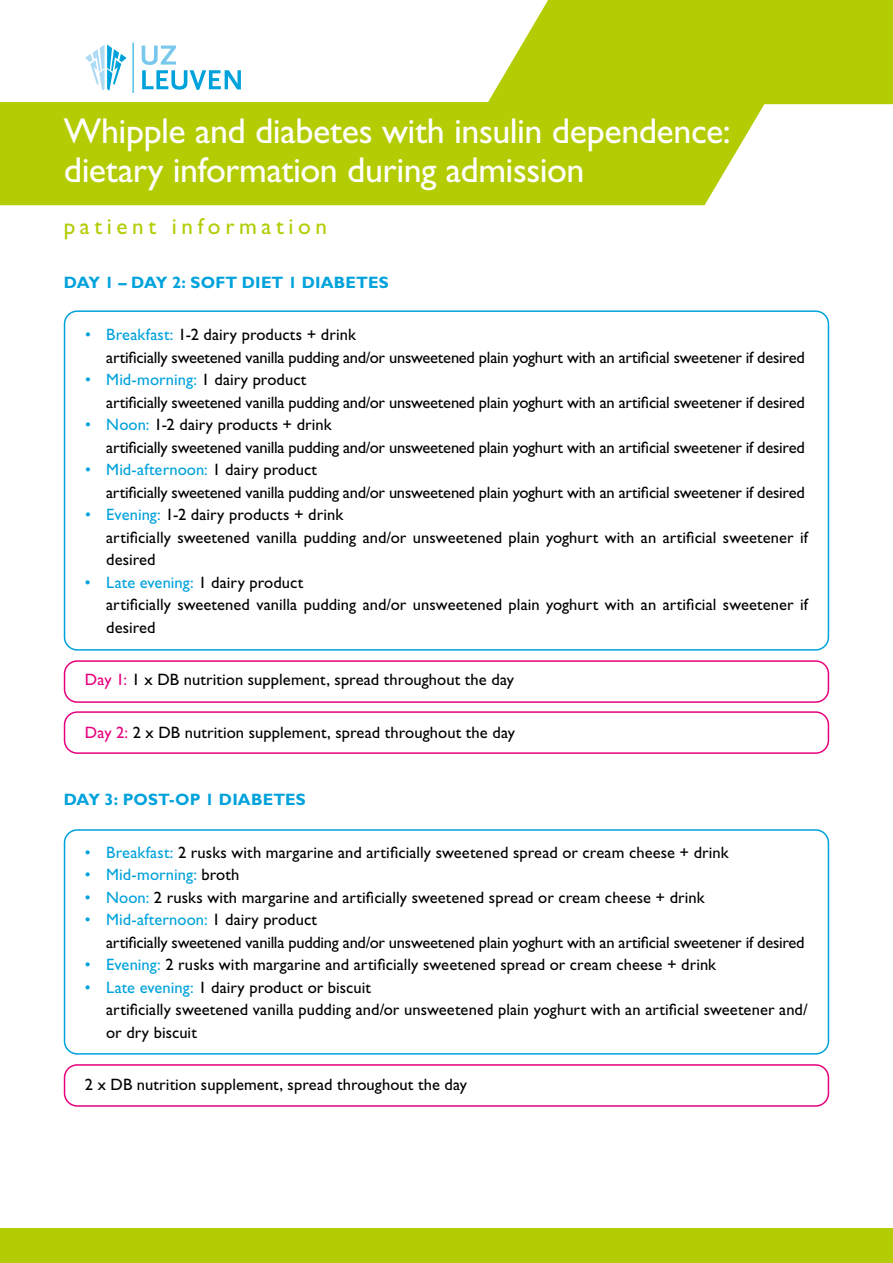
<style>
.page{position:relative;width:893px;height:1263px;background:#fff}
.page>*{position:absolute;margin:0;border:0;box-sizing:border-box;transform-origin:0 0}
.t1{font:36px/39px "Gill Sans Std";letter-spacing:-.01em;color:#fff}
.t2{font:23.1px "Gill Sans Std";letter-spacing:.2em;color:#b4cc04}
.t3{font:16.5px/22.5px "Gill Sans Std";color:#000}
.t4{font:700 16.5px "Gill Sans Std";letter-spacing:.005em;color:#00a2dc}
.t5{font:16.5px "Gill Sans Std";letter-spacing:.005em;color:#00a2dc}
.s1{color:#00a2dc}
.s2{color:#e6007d}
.s3{color:#000}
</style>
<div class="page">
<div style="left:64px;top:310px;width:765px;height:341px;border:2px solid #00a2dc;border-radius:13px"></div>
<div style="left:64px;top:829px;width:765px;height:225px;border:2px solid #00a2dc;border-radius:13px"></div>
<div style="left:64px;top:660px;width:765px;height:43px;border:2px solid #e6007d;border-radius:13px"></div>
<div style="left:64px;top:1064px;width:765px;height:43px;border:2px solid #e6007d;border-radius:13px"></div>
<div style="left:64px;top:711px;width:765px;height:43px;border:2px solid #e6007d;border-radius:13px"></div>
<div style="left:0;top:102px;width:766px;height:103px;background:#b4cc04"></div>
<svg style="left:487px;top:0;width:406px;height:104px;background:#b9cf17"></svg>
<div style="left:0;top:1229px;width:893px;height:34px;background:#b4cc04"></div>
<hr style="left:133px;top:43px;width:1px;height:50px;background:#00a2dc">
<svg style="left:142px;top:46px;width:99px;height:44px"></svg>
<svg style="left:85px;top:45px;width:42px;height:46px"></svg>
<h1 class="t1" style="left:64px;top:111px;width:668px">Whipple and diabetes with insulin dependence: dietary information during admission</h1>
<h2 class="t2" style="left:64px;top:213px;width:265px">patient information</h2>
<p class="t4" style="left:64px;top:272px;width:327px">DAY 1 – DAY 2: SOFT DIET 1 DIABETES</p>
<p class="t3" style="left:106px;top:323px;width:700px;text-indent:-21px"><span class="s1">• Breakfast:</span> 1-2 dairy products + drink<br>artificially sweetened vanilla pudding and/or unsweetened plain yoghurt with an artificial sweetener if desired</p>
<p class="t3" style="left:106px;top:368px;width:700px;text-indent:-21px"><span class="s1">• Mid-morning:</span> 1 dairy product<br>artificially sweetened vanilla pudding and/or unsweetened plain yoghurt with an artificial sweetener if desired</p>
<p class="t3" style="left:106px;top:413px;width:700px;text-indent:-21px"><span class="s1">• Noon:</span> 1-2 dairy products + drink<br>artificially sweetened vanilla pudding and/or unsweetened plain yoghurt with an artificial sweetener if desired</p>
<p class="t3" style="left:106px;top:458px;width:700px;text-indent:-21px"><span class="s1">• Mid-afternoon:</span> 1 dairy product<br>artificially sweetened vanilla pudding and/or unsweetened plain yoghurt with an artificial sweetener if desired</p>
<p class="t3" style="left:106px;top:503px;width:703px;text-indent:-21px"><span class="s1">• Evening:</span> 1-2 dairy products + drink<br>artificially sweetened vanilla pudding and/or unsweetened plain yoghurt with an artificial sweetener if desired</p>
<p class="t3" style="left:106px;top:571px;width:703px;text-indent:-21px"><span class="s1">• Late evening:</span> 1 dairy product<br>artificially sweetened vanilla pudding and/or unsweetened plain yoghurt with an artificial sweetener if desired</p>
<p class="t3" style="left:85px;top:669px;width:431px"><span class="s2">Day 1:</span> 1 x DB nutrition supplement, spread throughout the day</p>
<p class="t3" style="left:85px;top:721px;width:431px"><span class="s2">Day 2:</span> 2 x DB nutrition supplement, spread throughout the day</p>
<p class="t4" style="left:64px;top:790px;width:244px">DAY 3: POST-OP 1 DIABETES</p>
<p class="t3" style="left:85px;top:841px;width:645px"><span class="s1">• Breakfast:</span> 2 rusks with margarine and artificially sweetened spread or cream cheese + drink</p>
<p class="t5" style="left:85px;top:865px;width:156px">• Mid-morning: <span class="s3">broth</span></p>
<p class="t3" style="left:85px;top:886px;width:621px"><span class="s1">• Noon:</span> 2 rusks with margarine and artificially sweetened spread or cream cheese + drink</p>
<p class="t3" style="left:106px;top:909px;width:700px;text-indent:-21px"><span class="s1">• Mid-afternoon:</span> 1 dairy product<br>artificially sweetened vanilla pudding and/or unsweetened plain yoghurt with an artificial sweetener if desired</p>
<p class="t3" style="left:85px;top:954px;width:633px"><span class="s1">• Evening:</span> 2 rusks with margarine and artificially sweetened spread or cream cheese + drink</p>
<p class="t3" style="left:106px;top:976px;width:703px;text-indent:-21px"><span class="s1">• Late evening:</span> 1 dairy product or biscuit<br>artificially sweetened vanilla pudding and/or unsweetened plain yoghurt with an artificial sweetener and/ or dry biscuit</p>
<p class="t3" style="left:85px;top:1074px;width:384px">2 x DB nutrition supplement, spread throughout the day</p>
</div>
